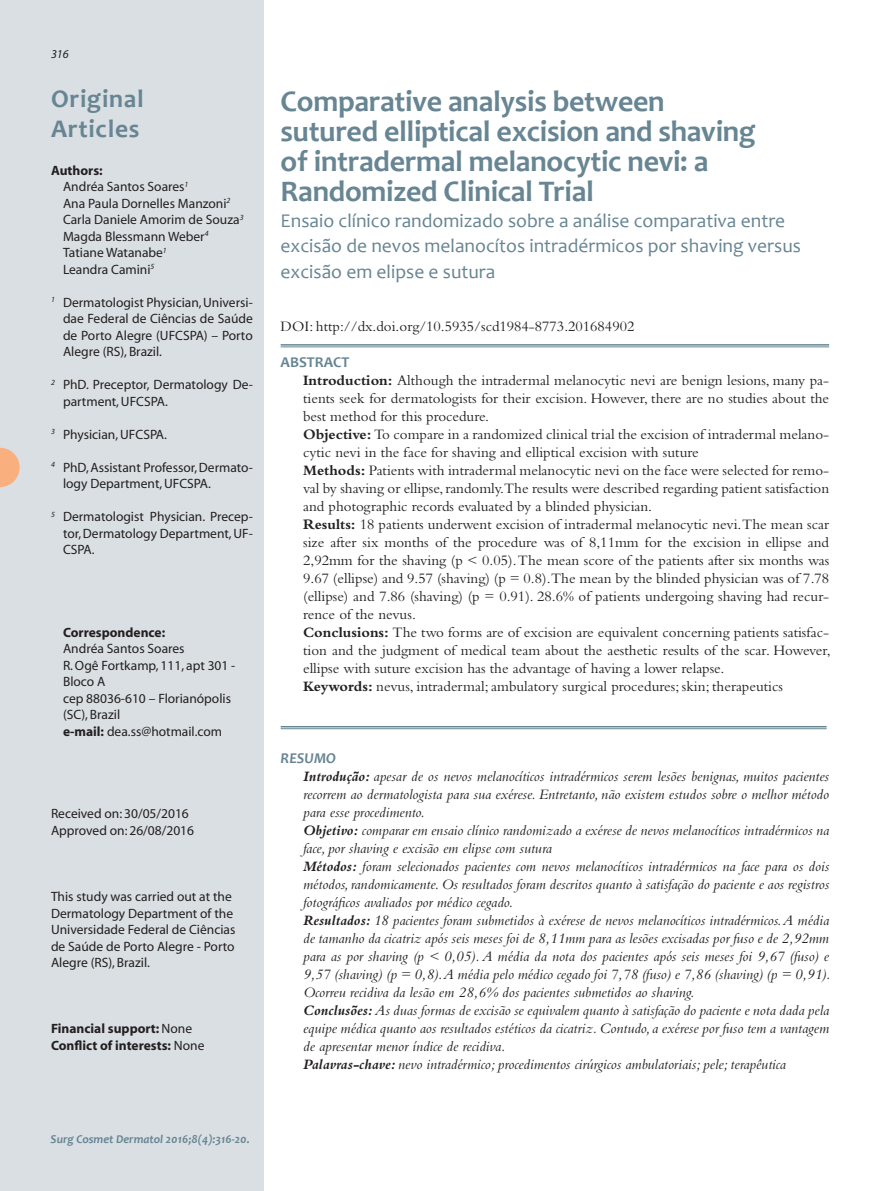
<style>
.page{position:relative;width:893px;height:1191px;background:#fff}
.page>*{position:absolute;margin:0;border:0;box-sizing:border-box;transform-origin:0 0}
.t1{font:700 30px/30px "Candara";letter-spacing:-.01em;color:#678593}
.t2{font:700 25.5px "Candara";letter-spacing:.03em;color:#678593}
.t3{font:19.5px/25.5px "Candara";color:#678593}
.t4{font:15px/18px "Bembo";color:#231f20;text-align:justify}
.t5{font:italic 15px/18px "Bembo";color:#231f20;text-align:justify}
.t6{font:700 15px "Candara";color:#678593}
.t7{font:italic 700 15px "Candara";color:#678593}
.t8{font:13.5px/16.5px "Myriad";color:#231f20}
.t9{font:700 13.5px "Myriad";color:#231f20}
.t10{font:italic 700 12px "Candara";color:#678593}
.t11{font:italic 12px "Myriad";color:#231f20}
.s1{font-weight:700}
.s2{font-weight:400}
</style>
<div class="page">
<div style="left:0;top:0;width:263px;height:1191px;background:#d9dfe3"></div>
<svg style="left:0;top:448px;width:20px;height:39px"></svg>
<hr style="left:281px;top:344px;width:548px;height:1px;background:#678593">
<hr style="left:281px;top:346px;width:548px;height:1px;background:#678593">
<hr style="left:281px;top:726px;width:546px;height:1px;background:#678593">
<hr style="left:281px;top:728px;width:546px;height:1px;background:#678593">
<p class="t11" style="left:51px;top:48px;width:19px">316</p>
<p class="t2" style="left:51px;top:83px;width:94px">Original</p>
<p class="t2" style="left:51px;top:113px;width:90px">Articles</p>
<p class="t9" style="left:51px;top:163px;width:53px">Authors:</p>
<p class="t8" style="left:63px;top:179px;width:127px">Andréa Santos Soares<sup>1</sup></p>
<p class="t8" style="left:63px;top:196px;width:169px">Ana Paula Dornelles Manzoni<sup>2</sup></p>
<p class="t8" style="left:63px;top:212px;width:182px">Carla Daniele Amorim de Souza<sup>3</sup></p>
<p class="t8" style="left:63px;top:229px;width:147px">Magda Blessmann Weber<sup>4</sup></p>
<p class="t8" style="left:63px;top:245px;width:105px">Tatiane Watanabe<sup>1</sup></p>
<p class="t8" style="left:63px;top:262px;width:93px">Leandra Camini<sup>5</sup></p>
<p class="t8" style="left:63px;top:295px;width:191px;text-align:justify;text-indent:-12px"><sup>1</sup> Dermatologist Physician, Universi&shy;dae Federal de Ciências de Saúde de Porto Alegre (UFCSPA) – Porto Alegre (RS), Brazil.</p>
<p class="t8" style="left:63px;top:377px;width:191px;text-indent:-12px"><sup>2</sup> PhD. Preceptor, Dermatology De&shy;partment, UFCSPA.</p>
<p class="t8" style="left:51px;top:427px;width:117px"><sup>3</sup> Physician, UFCSPA.</p>
<p class="t8" style="left:63px;top:460px;width:191px;text-indent:-12px"><sup>4</sup> PhD, Assistant Professor, Dermato&shy;logy Department, UFCSPA.</p>
<p class="t8" style="left:63px;top:509px;width:191px;text-align:justify;text-indent:-12px"><sup>5</sup> Dermatologist Physician. Precep&shy;tor, Dermatology Department, UF-CSPA.</p>
<p class="t9" style="left:63px;top:625px;width:104px">Correspondence:</p>
<p class="t8" style="left:63px;top:641px;width:123px">Andréa Santos Soares</p>
<p class="t8" style="left:63px;top:658px;width:174px">R. Ogê Fortkamp, 111, apt 301 -<br>Bloco A</p>
<p class="t8" style="left:63px;top:691px;width:170px">cep 88036-610 – Florianópolis (SC), Brazil</p>
<p class="t8" style="left:63px;top:724px;width:161px"><span class="s1">e-mail:</span> dea.ss@hotmail.com</p>
<p class="t8" style="left:51px;top:806px;width:139px">Received on: 30/05/2016</p>
<p class="t8" style="left:51px;top:823px;width:145px">Approved on: 26/08/2016</p>
<p class="t8" style="left:51px;top:889px;width:186px">This study was carried out at the<br>Dermatology Department of the<br>Universidade Federal de Ciências de Saúde de Porto Alegre - Porto<br>Alegre (RS), Brazil.</p>
<p class="t9" style="left:51px;top:1021px;width:143px">Financial support: <span class="s2">None</span></p>
<p class="t9" style="left:51px;top:1038px;width:155px">Conflict of interests: <span class="s2">None</span></p>
<p class="t10" style="left:51px;top:1131px;width:201px">Surg Cosmet Dermatol 2016;8(4):316-20.</p>
<p class="t1" style="left:281px;top:86px;width:476px">Comparative analysis between sutured elliptical excision and shaving of intradermal melanocytic nevi: a Randomized Clinical Trial</p>
<p class="t3" style="left:281px;top:207px;width:522px">Ensaio clínico randomizado sobre a análise comparativa entre excisão de nevos melanocítos intradérmicos por shaving versus excisão em elipse e sutura</p>
<p class="t4" style="left:281px;top:316px;width:355px">DOI: http://dx.doi.org/10.5935/scd1984-8773.201684902</p>
<p class="t6" style="left:281px;top:352px;width:70px">ABSTRACT</p>
<p class="t4" style="left:303px;top:370px;width:528px"><span class="s1">Introduction:</span> Although the intradermal melanocytic nevi are benign lesions, many pa&shy;tients seek for dermatologists for their excision. However, there are no studies about the best method for this procedure.</p>
<p class="t4" style="left:303px;top:424px;width:528px"><span class="s1">Objective:</span> To compare in a randomized clinical trial the excision of intradermal melano&shy;cytic nevi in the face for shaving and elliptical excision with suture</p>
<p class="t4" style="left:303px;top:460px;width:528px"><span class="s1">Methods:</span> Patients with intradermal melanocytic nevi on the face were selected for remo&shy;val by shaving or ellipse, randomly.The results were described regarding patient satisfaction and photographic records evaluated by a blinded physician.</p>
<p class="t4" style="left:303px;top:514px;width:528px"><span class="s1">Results:</span> 18 patients underwent excision of intradermal melanocytic nevi.The mean scar size after six months of the procedure was of 8,11mm for the excision in ellipse and 2,92mm for the shaving (p &lt; 0.05). The mean score of the patients after six months was 9.67 (ellipse) and 9.57 (shaving) (p = 0.8).The mean by the blinded physician was of 7.78 (ellipse) and 7.86 (shaving) (p = 0.91). 28.6% of patients undergoing shaving had recur&shy;rence of the nevus.</p>
<p class="t4" style="left:303px;top:622px;width:529px"><span class="s1">Conclusions:</span> The two forms are of excision are equivalent concerning patients satisfac&shy;tion and the judgment of medical team about the aesthetic results of the scar. However, ellipse with suture excision has the advantage of having a lower relapse.</p>
<p class="t4" style="left:303px;top:676px;width:481px"><span class="s1">Keywords:</span> nevus, intradermal; ambulatory surgical procedures; skin; therapeutics</p>
<p class="t7" style="left:281px;top:748px;width:57px">RESUMO</p>
<p class="t5" style="left:303px;top:766px;width:527px"><span class="s1">Introdução:</span> apesar de os nevos melanocíticos intradérmicos serem lesões benignas, muitos pacientes recorrem ao dermatologista para sua exérese. Entretanto, não existem estudos sobre o melhor método para esse procedimento.</p>
<p class="t5" style="left:303px;top:820px;width:528px"><span class="s1">Objetivo:</span> comparar em ensaio clínico randomizado a exérese de nevos melanocíticos intradérmicos na face, por shaving e excisão em elipse com sutura</p>
<p class="t5" style="left:303px;top:856px;width:528px"><span class="s1">Métodos:</span> foram selecionados pacientes com nevos melanocíticos intradérmicos na face para os dois métodos, randomicamente. Os resultados foram descritos quanto à satisfação do paciente e aos registros fotográficos avaliados por médico cegado.</p>
<p class="t5" style="left:303px;top:910px;width:529px"><span class="s1">Resultados:</span> 18 pacientes foram submetidos à exérese de nevos melanocíticos intradérmicos. A média de tamanho da cicatriz após seis meses foi de 8,11mm para as lesões excisadas por fuso e de 2,92mm para as por shaving (p &lt; 0,05). A média da nota dos pacientes após seis meses foi 9,67 (fuso) e 9,57 (shaving) (p = 0,8). A média pelo médico cegado foi 7,78 (fuso) e 7,86 (shaving) (p = 0,91).<br>Ocorreu recidiva da lesão em 28,6% dos pacientes submetidos ao shaving.</p>
<p class="t5" style="left:303px;top:1000px;width:528px"><span class="s1">Conclusões:</span> As duas formas de excisão se equivalem quanto à satisfação do paciente e nota dada pela equipe médica quanto aos resultados estéticos da cicatriz. Contudo, a exérese por fuso tem a vantagem de apresentar menor índice de recidiva.</p>
<p class="t5" style="left:303px;top:1054px;width:484px"><span class="s1">Palavras-chave:</span> nevo intradérmico; procedimentos cirúrgicos ambulatoriais; pele; terapêutica</p>
</div>
